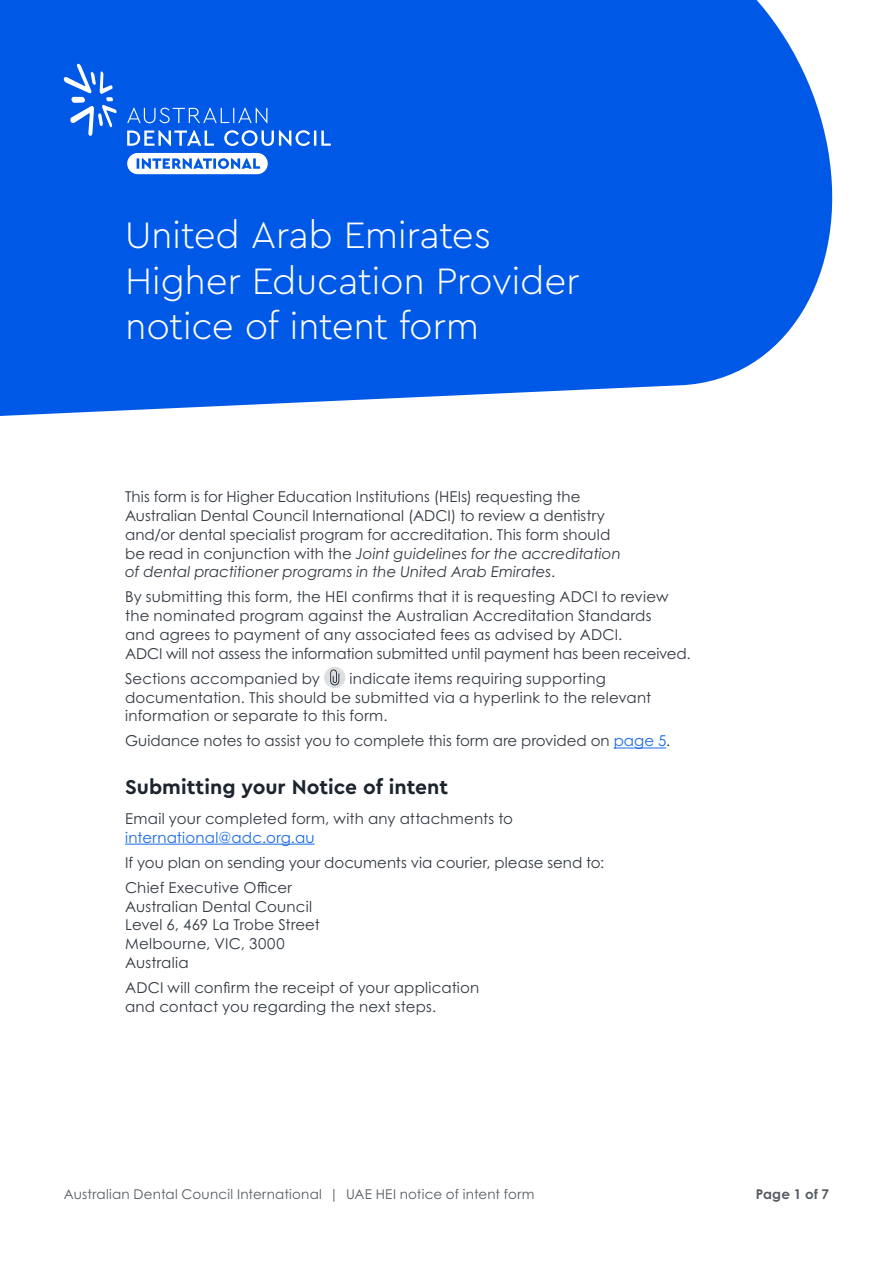
<style>
.page{position:relative;width:893px;height:1263px;background:#fff}
.page>*{position:absolute;margin:0;border:0;box-sizing:border-box;transform-origin:0 0}
.t1{font:300 38.55px/45.3px "Cera PRO";letter-spacing:-.01em;color:#fff}
.t2{font:700 21px "Cera PRO";color:#1c242e}
.t3{font:15px/18.8px "Century Gothic Pro";letter-spacing:.005em;color:#333a43}
.t4{font:15px "Century Gothic Pro";letter-spacing:.01em;color:#1a6ae8}
.t5{font:13.5px "Century Gothic Pro";letter-spacing:.015em;color:#565c62}
.t6{font:700 13.5px "Century Gothic Pro";letter-spacing:.02em;color:#565c62}
.s1{font-style:italic}
.s2{color:#1a6ae8}
</style>
<div class="page">
<hr style="left:614px;top:748px;width:52px;height:1px;background:#1a6ae8">
<div style="left:324px;top:667px;width:21px;height:21px;background:#dddee0;border-radius:50%"></div>
<svg style="left:330px;top:669px;width:9px;height:16px"></svg>
<hr style="left:125px;top:844px;width:190px;height:1px;background:#1a6ae8">
<svg style="left:0;top:0;width:833px;height:416px;background:#1466e7"></svg>
<svg style="left:127px;top:108px;width:140px;height:15px;background:#2d76ea"></svg>
<svg style="left:127px;top:130px;width:204px;height:16px"></svg>
<svg style="left:63px;top:63px;width:54px;height:73px"></svg>
<svg style="left:127px;top:153px;width:141px;height:21px"></svg>
<h1 class="t1" style="left:125px;top:211px;width:456px">United Arab Emirates<br>Higher Education Provider notice of intent form</h1>
<p class="t3" style="left:125px;top:487px;width:497px">This form is for Higher Education Institutions (HEIs) requesting the Australian Dental Council International (ADCI) to review a dentistry and/or dental specialist program for accreditation. This form should be read in conjunction with the <span class="s1">Joint guidelines for the accreditation of dental practitioner programs in the United Arab Emirates</span>.</p>
<p class="t3" style="left:125px;top:587px;width:567px">By submitting this form, the HEI confirms that it is requesting ADCI to review the nominated program against the Australian Accreditation Standards<br>and agrees to payment of any associated fees as advised by ADCI.<br>ADCI will not assess the information submitted until payment has been received.</p>
<p class="t3" style="left:125px;top:669px;width:196px">Sections accompanied by</p>
<p class="t3" style="left:125px;top:669px;width:527px;text-indent:224px">indicate items requiring supporting documentation. This should be submitted via a hyperlink to the relevant information or separate to this form.</p>
<p class="t3" style="left:125px;top:731px;width:547px">Guidance notes to assist you to complete this form are provided on <span class="s2">page 5</span>.</p>
<h2 class="t2" style="left:125px;top:773px;width:325px">Submitting your Notice of intent</h2>
<p class="t3" style="left:125px;top:809px;width:389px">Email your completed form, with any attachments to</p>
<p class="t4" style="left:125px;top:828px;width:191px">international@adc.org.au</p>
<p class="t3" style="left:125px;top:849px;width:481px;line-height:25.2px">If you plan on sending your documents via courier, please send to:<br>Chief Executive Officer</p>
<p class="t3" style="left:125px;top:897px;width:196px">Australian Dental Council<br>Level 6, 469 La Trobe Street<br>Melbourne, VIC, 3000<br>Australia</p>
<p class="t3" style="left:125px;top:978px;width:356px">ADCI will confirm the receipt of your application and contact you regarding the next steps.</p>
<p class="t5" style="left:64px;top:1186px;width:472px">Australian Dental Council International | UAE HEI notice of intent form</p>
<p class="t6" style="left:756px;top:1186px;width:75px">Page 1 of 7</p>
</div>
